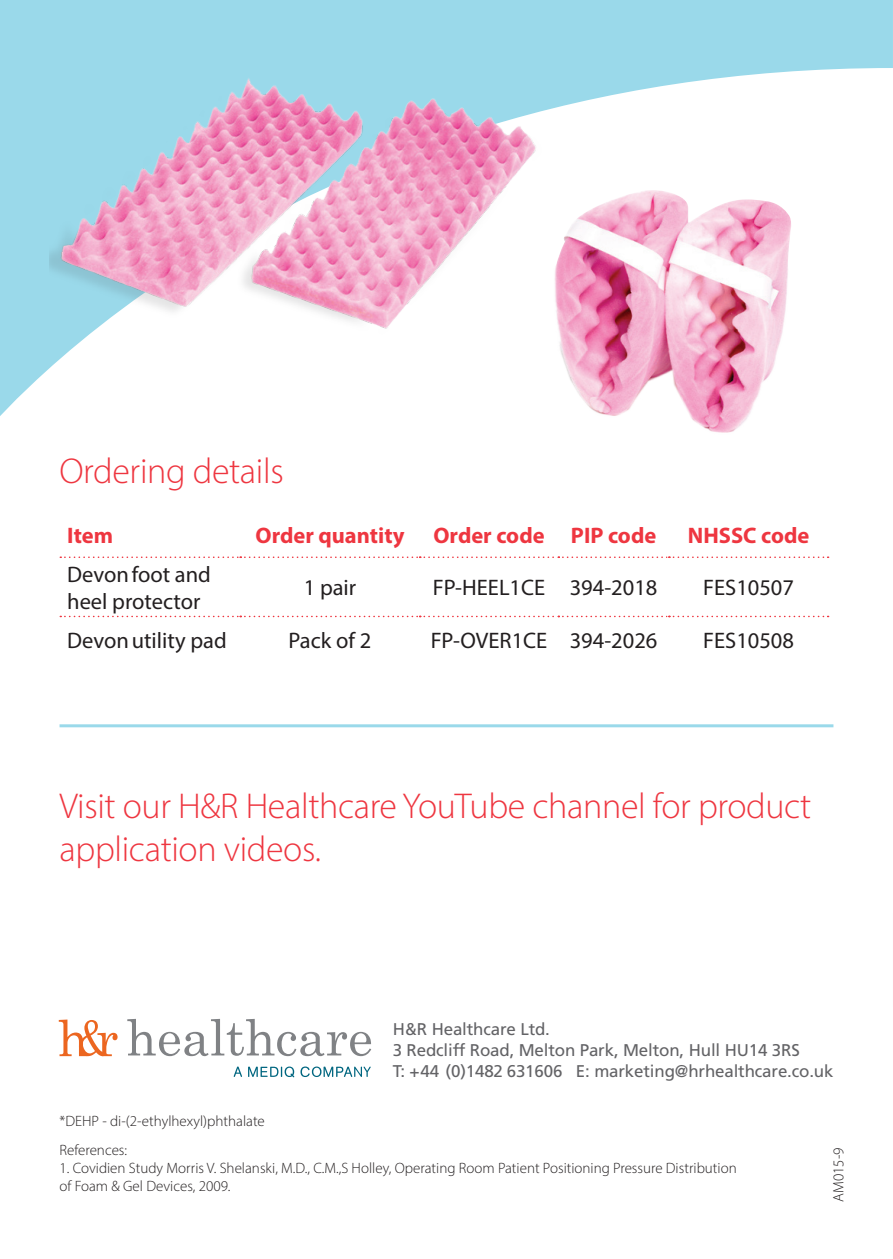
<style>
.page{position:relative;width:893px;height:1259px;background:#fff}
.page>*{position:absolute;margin:0;border:0;box-sizing:border-box;transform-origin:0 0}
.t1{font:300 36px/43.2px "Myriad Pro";letter-spacing:-.01em;color:#ee3640}
.t2{font:22.5px/27px "Myriad Pro";color:#231f20}
.t3{font:700 22.5px "Myriad Pro";color:#ee3640}
.t4{font:17.1px/21.3px "Frutiger LT Std";letter-spacing:-.01em;color:#636366}
.t5{font:16.5px/20.7px "Frutiger LT Std";letter-spacing:-.01em;color:#636366}
.Paragraph_Style_1{font:300 15px/18px "Myriad Pro";color:#231f20}
</style>
<div class="page">
<svg style="left:0;top:0;width:893px;height:416px;fill:#9ad9ea"></svg>
<img style="left:49px;top:73px;width:504px;height:289px">
<svg style="left:59px;top:1019px;width:59px;height:37px"></svg>
<svg style="left:127px;top:1019px;width:244px;height:37px"></svg>
<svg style="left:248px;top:1066px;width:46px;height:11px"></svg>
<svg style="left:300px;top:1066px;width:71px;height:11px"></svg>
<svg style="left:234px;top:1066px;width:8px;height:11px"></svg>
<svg style="left:60px;top:556px;width:769px;height:2px"></svg>
<svg style="left:60px;top:616px;width:769px;height:1px"></svg>
<img style="left:519px;top:190px;width:292px;height:243px">
<hr style="left:60px;top:724px;width:773px;height:3px;background:#9ad9ea">
<p class="t1" style="left:60px;top:449px;width:226px">Ordering details</p>
<p class="t3" style="left:67px;top:521px;width:47px">Item</p>
<p class="t3" style="left:255px;top:521px;width:150px">Order quantity</p>
<p class="t3" style="left:433px;top:521px;width:113px">Order code</p>
<p class="t3" style="left:571px;top:521px;width:87px">PIP code</p>
<p class="t3" style="left:688px;top:521px;width:123px">NHSSC code</p>
<p class="t2" style="left:67px;top:560px;width:145px">Devonfoot and heel protector</p>
<p class="t2" style="left:304px;top:574px;width:54px">1 pair</p>
<p class="t2" style="left:433px;top:574px;width:114px">FP-HEEL1CE</p>
<p class="t2" style="left:570px;top:574px;width:89px">394-2018</p>
<p class="t2" style="left:703px;top:574px;width:92px">FES10507</p>
<p class="t2" style="left:67px;top:626px;width:161px">Devonutility pad</p>
<p class="t2" style="left:289px;top:626px;width:84px">Pack of 2</p>
<p class="t2" style="left:431px;top:626px;width:118px">FP-OVER1CE</p>
<p class="t2" style="left:570px;top:626px;width:89px">394-2026</p>
<p class="t2" style="left:703px;top:626px;width:92px">FES10508</p>
<p class="t1" style="left:60px;top:784px;width:753px">Visit our H&amp;R Healthcare YouTube channel for product application videos.</p>
<p class="t5" style="left:410px;top:1017px;width:429px">H&amp;R Healthcare Ltd.<br>3 Redcliff Road, Melton Park, Melton, Hull HU14 3RS<br>T: +44 (0)1482 631606 E: marketing@hrhealthcare.co.uk</p>
<p class="t4" style="left:393px;top:1018px;width:442px">H&amp;R Healthcare Ltd.<br>3 Redcliff Road, Melton Park, Melton, Hull HU14 3RS<br>T: +44 (0)1482 631606 E: marketing@hrhealthcare.co.uk</p>
<p class="Paragraph_Style_1" style="left:60px;top:1111px;width:207px">*DEHP - di-(2-ethylhexyl)phthalate</p>
<p class="Paragraph_Style_1" style="left:60px;top:1141px;width:69px">References:</p>
<p class="Paragraph_Style_1" style="left:60px;top:1159px;width:679px">1. Covidien Study Morris V. Shelanski, M.D., C.M.,S Holley, Operating Room Patient Positioning Pressure Distribution of Foam &amp; Gel Devices, 2009.</p>
<p class="Paragraph_Style_1" style="left:829px;top:1201px;width:56px;rotate:-90deg">AM015-9</p>
</div>
